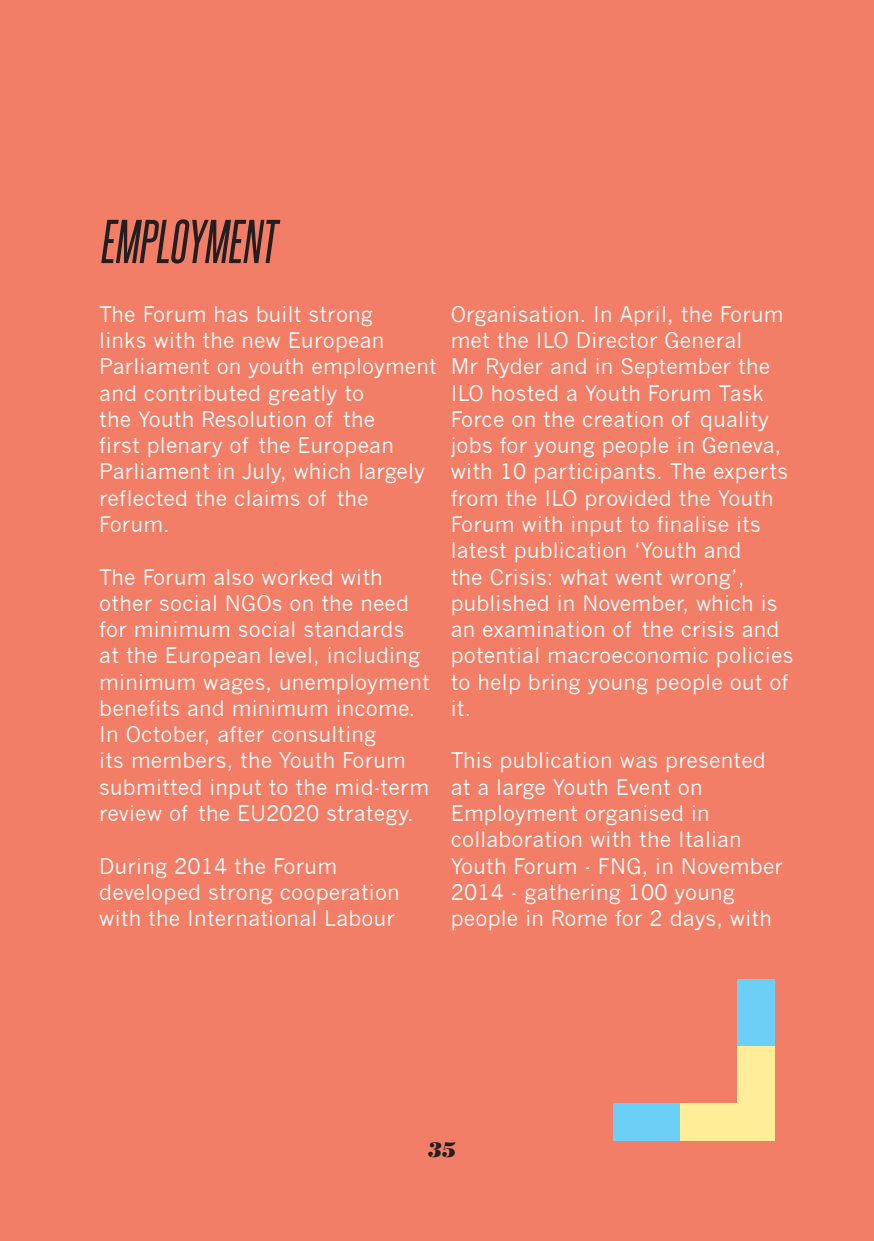
<style>
.page{position:relative;width:874px;height:1241px;background:#fff}
.page>*{position:absolute;margin:0;border:0;box-sizing:border-box;transform-origin:0 0}
.t1{font:italic 52.5px "Steelfish Rg";color:#231f20}
.t2{font:21px/26.2px "News Gothic";letter-spacing:.01em;color:#fff}
.t3{font:italic 21px "Bodoni Poster";color:#231f20}
</style>
<div class="page">
<div style="left:0;top:0;width:873px;height:1240px;background:#f37e67"></div>
<div style="left:613px;top:979px;width:161px;height:161px;background:#6bcff6"></div>
<div style="left:680px;top:1046px;width:94px;height:94px;background:#ffee97"></div>
<div style="left:553px;top:919px;width:183px;height:183px;background:#f37e67"></div>
<p class="t1" style="left:99px;top:209px;width:177px">EMPLOYMENT</p>
<p class="t2" style="left:99px;top:301px;width:339px">The Forum has built strong<br>links with the new European<br>Parliament on youth employment and contributed greatly to<br>the Youth Resolution of the<br>first plenary of the European<br>Parliament in July, which largely reflected the claims of the<br>Forum.</p>
<p class="t2" style="left:99px;top:564px;width:332px">The Forum also worked with other social NGOs on the need for minimum social standards<br>at the European level, including minimum wages, unemployment benefits and minimum income.<br>In October, after consulting<br>its members, the Youth Forum submitted input to the mid-term review of the EU2020 strategy.</p>
<p class="t2" style="left:99px;top:852px;width:302px">During 2014 the Forum developed strong cooperation with the International Labour</p>
<p class="t2" style="left:450px;top:301px;width:344px">Organisation. In April, the Forum met the ILO Director General<br>Mr Ryder and in September the<br>ILO hosted a Youth Forum Task<br>Force on the creation of quality jobs for young people in Geneva, with 10 participants. The experts from the ILO provided the Youth<br>Forum with input to finalise its latest publication ‘Youth and<br>the Crisis: what went wrong’, published in November, which is an examination of the crisis and potential macroeconomic policies to help bring young people out of it.</p>
<p class="t2" style="left:450px;top:747px;width:334px">This publication was presented at a large Youth Event on<br>Employment organised in collaboration with the Italian<br>Youth Forum - FNG, in November<br>2014 - gathering 100 young people in Rome for 2 days, with</p>
<p class="t3" style="left:428px;top:1137px;width:30px">35</p>
</div>
